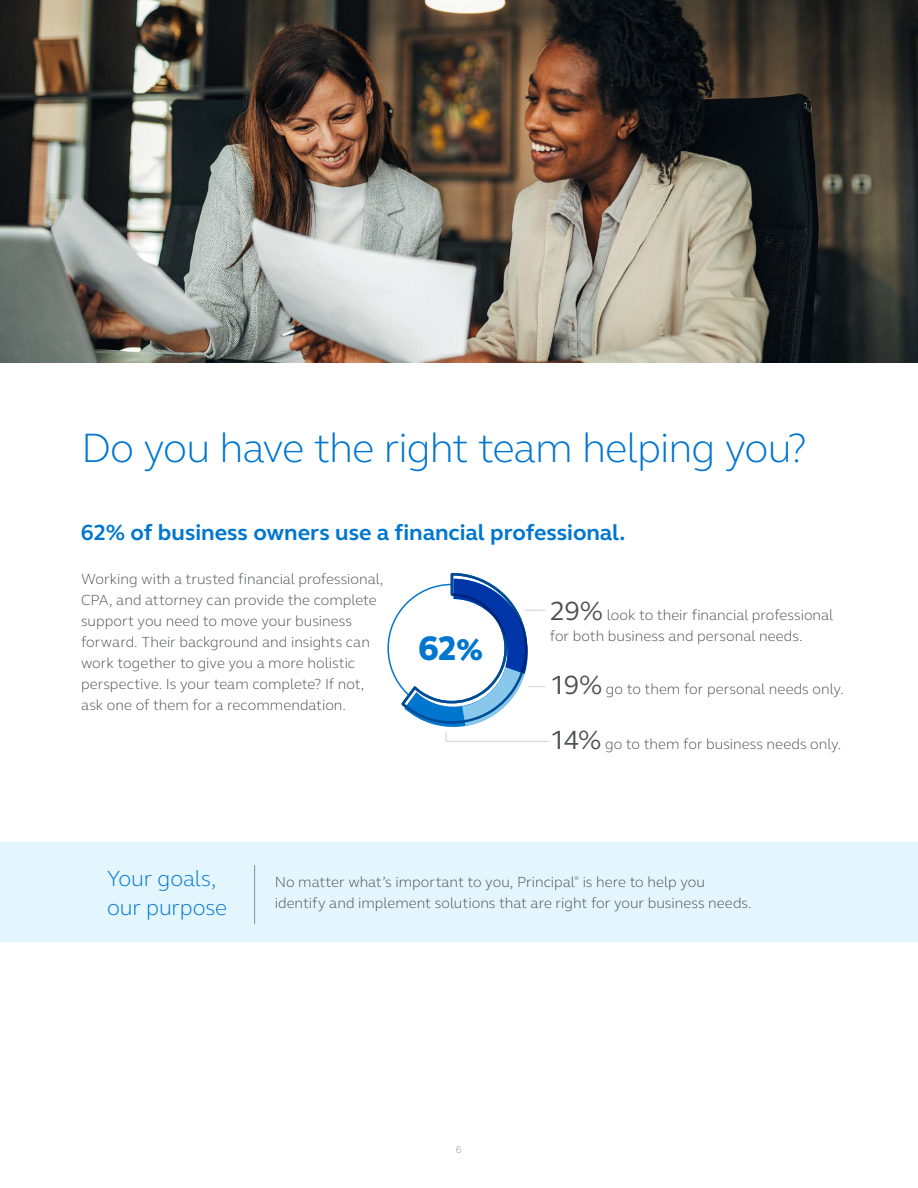
<style>
.page{position:relative;width:918px;height:1188px;background:#fff}
.page>*{position:absolute;margin:0;border:0;box-sizing:border-box;transform-origin:0 0}
.t1{font:300 42px "FS Elliot Pro";letter-spacing:-.025em;color:#0076cf}
.t2{font:800 34.95px "FS Elliot Pro";color:#0076cf}
.t3{font:700 22.5px "FS Elliot Pro";color:#0076cf}
.t4{font:300 22.5px/28.5px "FS Elliot Pro";letter-spacing:-.005em;color:#0076cf}
.t5{font:300 15px/21px "FS Elliot Pro";color:#4d4e53}
.t6{font:300 10.5px "FS Elliot Pro";color:#8d8d8f}
.s1{font-weight:400;font-size:27px}
.s2{font-size:30.75px}
</style>
<div class="page">
<img style="left:0;top:0;width:918px;height:362px">
<div style="left:0;top:842px;width:918px;height:100px;background:#e3f5fd"></div>
<hr style="left:254px;top:865px;width:1px;height:59px;background:#8d8d8f">
<svg style="left:400px;top:572px;width:149px;height:170px"></svg>
<h1 class="t1" style="left:81px;top:420px;width:727px">Do you have the right team helping you?</h1>
<h3 class="t3" style="left:81px;top:517px;width:546px">62% of business owners use a financial professional.</h3>
<p class="t5" style="left:81px;top:568px;width:304px">Working with a trusted financial professional, CPA, and attorney can provide the complete support you need to move your business forward. Their background and insights can work together to give you a more holistic perspective. Is your team complete? If not, ask one of them for a recommendation.</p>
<p class="t5" style="left:550px;top:604px;width:285px"><span class="s1">29%</span> look to their financial professional for both business and personal needs.</p>
<p class="t5" style="left:550px;top:678px;width:295px"><span class="s1">19%</span> go to them for personal needs only.</p>
<p class="t5" style="left:550px;top:733px;width:293px"><span class="s1">14%</span> go to them for business needs only.</p>
<h2 class="t2" style="left:419px;top:625px;width:66px">62<span class="s2">%</span></h2>
<h3 class="t4" style="left:107px;top:864px;width:121px">Your goals, our purpose</h3>
<p class="t5" style="left:275px;top:871px;width:479px">No matter what’s important to you, Principal<sup>®</sup> is here to help you identify and implement solutions that are right for your business needs.</p>
<p class="t6" style="left:456px;top:1142px;width:8px">6</p>
</div>
